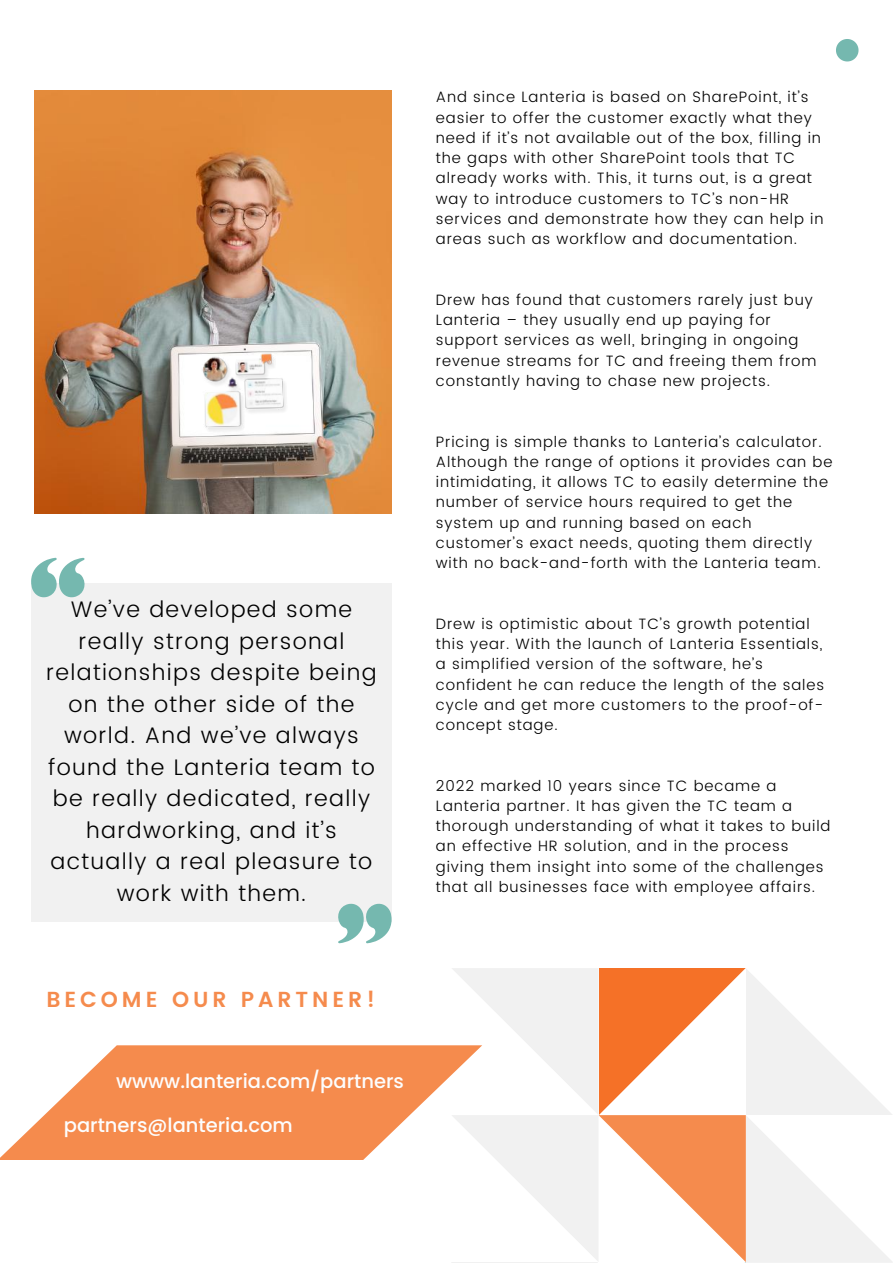
<style>
.page{position:relative;width:893px;height:1264px;background:#fff}
.page>*{position:absolute;margin:0;border:0;box-sizing:border-box;transform-origin:0 0}
.t1{font:300 22.5px/31.5px "Poppins";letter-spacing:.06em;color:#000;text-align:center}
.t2{font:600 21.75px "Poppins";letter-spacing:.18em;color:#f58b4d}
.t3{font:500 19.5px "Poppins";color:#fdfdfd}
.t4{font:300 15px/20.2px "Poppins";letter-spacing:.06em;color:#000}
</style>
<div class="page">
<hr style="left:745px;top:1262px;width:147px;height:1px;background:#f1f1f1">
<svg style="left:452px;top:968px;width:440px;height:294px"></svg>
<svg style="left:836px;top:39px;width:22px;height:22px"></svg>
<div style="left:31px;top:583px;width:360px;height:339px;background:#f1f1f1"></div>
<svg style="left:31px;top:558px;width:54px;height:40px"></svg>
<svg style="left:338px;top:903px;width:53px;height:40px"></svg>
<img style="left:35px;top:90px;width:356px;height:423px">
<svg style="left:0;top:1045px;width:482px;height:114px;fill:#f58b4d"></svg>
<img style="left:201px;top:352px;width:91px;height:83px">
<p class="t1" style="left:46px;top:593px;width:332px">We’ve developed some really strong personal relationships despite being on the other side of the world. And we’ve always found the Lanteria team to be really dedicated, really hardworking, and it’s actually a real pleasure to work with them.</p>
<p class="t4" style="left:436px;top:87px;width:389px">And since Lanteria is based on SharePoint, it’s easier to offer the customer exactly what they need if it’s not available out of the box, filling in the gaps with other SharePoint tools that TC already works with. This, it turns out, is a great way to introduce customers to TC’s non-HR services and demonstrate how they can help in areas such as workflow and documentation.</p>
<p class="t4" style="left:436px;top:289px;width:382px">Drew has found that customers rarely just buy Lanteria – they usually end up paying for support services as well, bringing in ongoing revenue streams for TC and freeing them from constantly having to chase new projects.</p>
<p class="t4" style="left:436px;top:431px;width:398px">Pricing is simple thanks to Lanteria’s calculator.<br>Although the range of options it provides can be intimidating, it allows TC to easily determine the number of service hours required to get the system up and running based on each customer’s exact needs, quoting them directly with no back-and-forth with the Lanteria team.</p>
<p class="t4" style="left:436px;top:613px;width:390px">Drew is optimistic about TC’s growth potential this year. With the launch of Lanteria Essentials, a simplified version of the software, he’s confident he can reduce the length of the sales cycle and get more customers to the proof-of&shy;concept stage.</p>
<p class="t4" style="left:436px;top:775px;width:396px">2022 marked 10 years since TC became a Lanteria partner. It has given the TC team a thorough understanding of what it takes to build an effective HR solution, and in the process giving them insight into some of the challenges that all businesses face with employee affairs.</p>
<h2 class="t2" style="left:46px;top:986px;width:330px">BECOME OUR PARTNER!</h2>
<h3 class="t3" style="left:116px;top:1067px;width:289px">wwww.lanteria.com/partners</h3>
<h3 class="t3" style="left:64px;top:1111px;width:230px">partners@lanteria.com</h3>
</div>
